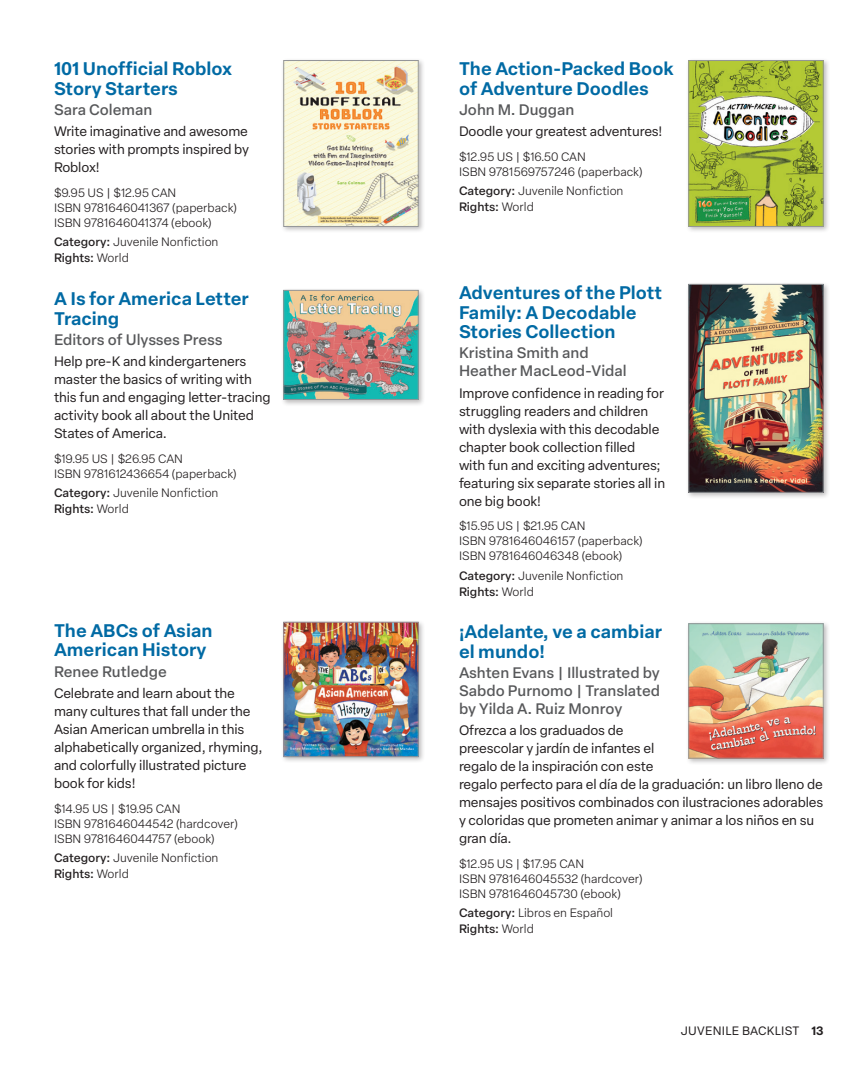
<style>
.page{position:relative;width:864px;height:1080px;background:#fff}
.page>*{position:absolute;margin:0;border:0;box-sizing:border-box;transform-origin:0 0}
.t1{font:600 18px/19.5px "Elza Text";color:#006aa4}
.t2{font:500 15px/18px "Elza Text";color:#57585a}
.t3{font:13.5px/18px "Elza Text";letter-spacing:-.01em;color:#231f20}
.t4{font:300 12px/15px "Elza Text";color:#231f20}
.t5{font:12px "Elza Text";color:#231f20}
.t6{font:600 12px "Elza Text";color:#231f20}
.s1{font-weight:500}
</style>
<div class="page">
<div style="left:281px;top:58px;width:144px;height:176px;background:#231f20;opacity:.3"></div>
<img style="left:285px;top:62px;width:131px;height:163px">
<div style="left:283px;top:60px;width:135px;height:167px;border:1px solid #939598"></div>
<div style="left:281px;top:288px;width:144px;height:119px;background:#231f20;opacity:.3"></div>
<img style="left:285px;top:292px;width:131px;height:106px">
<div style="left:283px;top:290px;width:135px;height:110px;border:1px solid #939598"></div>
<div style="left:281px;top:619px;width:144px;height:145px;background:#231f20;opacity:.3"></div>
<img style="left:285px;top:624px;width:131px;height:131px">
<div style="left:283px;top:622px;width:135px;height:135px;border:1px solid #939598"></div>
<div style="left:686px;top:58px;width:144px;height:176px;background:#231f20;opacity:.3"></div>
<img style="left:690px;top:62px;width:131px;height:163px">
<div style="left:688px;top:60px;width:135px;height:167px;border:1px solid #939598"></div>
<div style="left:686px;top:282px;width:144px;height:217px;background:#231f20;opacity:.3"></div>
<img style="left:690px;top:286px;width:131px;height:205px">
<div style="left:688px;top:284px;width:135px;height:209px;border:1px solid #939598"></div>
<div style="left:686px;top:621px;width:144px;height:144px;background:#231f20;opacity:.3"></div>
<img style="left:690px;top:625px;width:131px;height:131px">
<div style="left:688px;top:623px;width:135px;height:135px;border:1px solid #939598"></div>
<h1 class="t1" style="left:54px;top:58px;width:180px">101 Unofficial Roblox<br>Story Starters</h1>
<p class="t2" style="left:54px;top:100px;width:100px">Sara Coleman</p>
<p class="t3" style="left:54px;top:122px;width:197px;text-align:justify">Write imaginative and awesome stories with prompts inspired by Roblox!</p>
<p class="t4" style="left:54px;top:185px;width:184px">$9.95 US | $12.95 CAN<br>ISBN 9781646041367 (paperback)<br>ISBN 9781646041374 (ebook)</p>
<p class="t4" style="left:54px;top:233px;width:166px;line-height:16px"><span class="s1">Category:</span> Juvenile Nonfiction<br><span class="s1">Rights:</span> World</p>
<h1 class="t1" style="left:54px;top:288px;width:197px">A Is for America Letter<br>Tracing</h1>
<p class="t2" style="left:54px;top:330px;width:170px">Editors of Ulysses Press</p>
<p class="t3" style="left:54px;top:352px;width:218px">Help pre-K and kindergarteners master the basics of writing with this fun and engaging letter-tracing activity book all about the United<br>States of America.</p>
<p class="t4" style="left:54px;top:450px;width:184px">$19.95 US | $26.95 CAN<br>ISBN 9781612436654 (paperback)</p>
<p class="t4" style="left:54px;top:484px;width:166px;line-height:16px"><span class="s1">Category:</span> Juvenile Nonfiction<br><span class="s1">Rights:</span> World</p>
<h1 class="t1" style="left:54px;top:620px;width:160px">The ABCs of Asian<br>American History</h1>
<p class="t2" style="left:54px;top:662px;width:114px">Renee Rutledge</p>
<p class="t3" style="left:54px;top:683px;width:210px">Celebrate and learn about the many cultures that fall under the<br>Asian American umbrella in this alphabetically organized, rhyming, and colorfully illustrated picture book for kids!</p>
<p class="t4" style="left:54px;top:800px;width:185px">$14.95 US | $19.95 CAN<br>ISBN 9781646044542 (hardcover)<br>ISBN 9781646044757 (ebook)</p>
<p class="t4" style="left:54px;top:849px;width:166px;line-height:16px"><span class="s1">Category:</span> Juvenile Nonfiction<br><span class="s1">Rights:</span> World</p>
<h1 class="t1" style="left:459px;top:58px;width:216px">The Action-Packed Book of Adventure Doodles</h1>
<p class="t2" style="left:459px;top:100px;width:117px">John M. Duggan</p>
<p class="t3" style="left:459px;top:122px;width:205px">Doodle your greatest adventures!</p>
<p class="t4" style="left:459px;top:149px;width:185px">$12.95 US | $16.50 CAN<br>ISBN 9781569757246 (paperback)</p>
<p class="t4" style="left:459px;top:182px;width:166px;line-height:16px"><span class="s1">Category:</span> Juvenile Nonfiction<br><span class="s1">Rights:</span> World</p>
<h1 class="t1" style="left:459px;top:282px;width:205px">Adventures of the Plott<br>Family: A Decodable<br>Stories Collection</h1>
<p class="t2" style="left:459px;top:343px;width:169px">Kristina Smith and<br>Heather MacLeod-Vidal</p>
<p class="t3" style="left:459px;top:383px;width:208px">Improve confidence in reading for struggling readers and children with dyslexia with this decodable chapter book collection filled<br>with fun and exciting adventures; featuring six separate stories all in one big book!</p>
<p class="t4" style="left:459px;top:518px;width:185px">$15.95 US | $21.95 CAN<br>ISBN 9781646046157 (paperback)<br>ISBN 9781646046348 (ebook)</p>
<p class="t4" style="left:459px;top:567px;width:166px;line-height:16px"><span class="s1">Category:</span> Juvenile Nonfiction<br><span class="s1">Rights:</span> World</p>
<h1 class="t1" style="left:459px;top:621px;width:205px">¡Adelante, ve a cambiar el mundo!</h1>
<p class="t2" style="left:459px;top:663px;width:203px;text-align:justify">Ashten Evans | Illustrated by Sabdo Purnomo | Translated by Yilda A. Ruiz Monroy</p>
<p class="t3" style="left:459px;top:721px;width:366px">Ofrezca a los graduados de<br>preescolar y jardín de infantes el<br>regalo de la inspiración con este<br>regalo perfecto para el día de la graduación: un libro lleno de mensajes positivos combinados con ilustraciones adorables y coloridas que prometen animar y animar a los niños en su gran día.</p>
<p class="t4" style="left:459px;top:856px;width:185px">$12.95 US | $17.95 CAN<br>ISBN 9781646045532 (hardcover)<br>ISBN 9781646045730 (ebook)</p>
<p class="t4" style="left:459px;top:905px;width:156px;line-height:16px"><span class="s1">Category:</span> Libros en Español<br><span class="s1">Rights:</span> World</p>
<p class="t5" style="left:681px;top:1021px;width:16px">Juvenile</p>
<p class="t5" style="left:742px;top:1021px;width:16px">Backlist</p>
<p class="t6" style="left:811px;top:1021px;width:14px">13</p>
</div>
